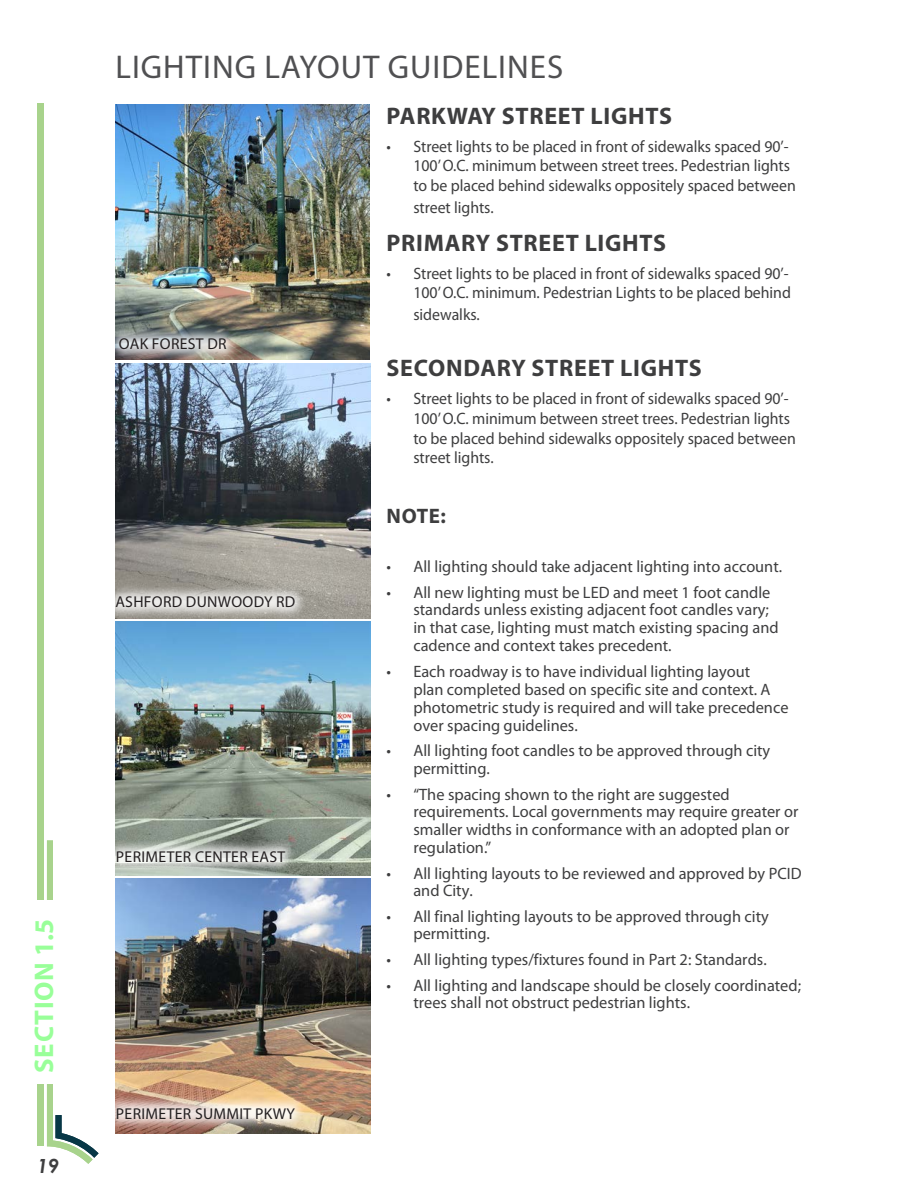
<style>
.page{position:relative;width:918px;height:1188px;background:#fff}
.page>*{position:absolute;margin:0;border:0;box-sizing:border-box;transform-origin:0 0}
.t1{font:33px "Myriad Pro";letter-spacing:.03em;color:#505052}
.t2{font:700 27px "Myriad Pro";letter-spacing:.03em;color:#9f9}
.t3{font:700 24px "Myriad Pro";letter-spacing:.03em;color:#3e3e3f}
.t4{font:700 21px "Myriad Pro";color:#3e3e3f}
.t5{font:italic 700 19.5px "Century Gothic";color:#3e3e3f}
.t6{font:16.5px/17.7px "Myriad Pro";color:#3e3e3f}
.t7{font:16.5px/19.8px "Myriad Pro";color:#3e3e3f;scale:.96 1}
.t8{font:15.75px "Myriad Pro";letter-spacing:.02em;color:#231f20}
</style>
<div class="page">
<svg style="left:47px;top:840px;width:52px;height:324px"></svg>
<div style="left:37px;top:103px;width:6px;height:1043px;background:#a8d38c"></div>
<div style="left:31px;top:900px;width:26px;height:184px;background:#fff"></div>
<img style="left:115px;top:104px;width:255px;height:255px">
<img style="left:116px;top:363px;width:254px;height:255px">
<img style="left:116px;top:621px;width:254px;height:255px">
<img style="left:116px;top:879px;width:254px;height:254px">
<div style="left:107px;top:326px;width:132px;height:36px;background:#fff;opacity:.84"></div>
<div style="left:103px;top:584px;width:204px;height:36px;background:#fff;opacity:.84"></div>
<div style="left:104px;top:839px;width:194px;height:36px;background:#fff;opacity:.84"></div>
<div style="left:104px;top:1095px;width:203px;height:37px;background:#fff;opacity:.84"></div>
<h2 class="t2" style="left:27px;top:1073px;width:156px;rotate:-90deg">SECTION 1.5</h2>
<p class="t5" style="left:37px;top:1151px;width:24px">19</p>
<h1 class="t1" style="left:116px;top:46px;width:449px">LIGHTING LAYOUT GUIDELINES</h1>
<p class="t8" style="left:119px;top:334px;width:109px">OAK FOREST DR</p>
<p class="t8" style="left:115px;top:592px;width:182px">ASHFORD DUNWOODY RD</p>
<p class="t8" style="left:116px;top:847px;width:171px">PERIMETER CENTER EAST</p>
<p class="t8" style="left:116px;top:1104px;width:180px">PERIMETER SUMMIT PKWY</p>
<h3 class="t3" style="left:387px;top:100px;width:287px">PARKWAY STREET LIGHTS</h3>
<p class="t7" style="left:413px;top:136px;width:400px;text-indent:-27px">• Street lights to be placed in front of sidewalks spaced 90’-<br>100’ O.C. minimum between street trees. Pedestrian lights to be placed behind sidewalks oppositely spaced between</p>
<p class="t7" style="left:413px;top:197px;width:85px">street lights.</p>
<h3 class="t3" style="left:387px;top:227px;width:281px">PRIMARY STREET LIGHTS</h3>
<p class="t7" style="left:386px;top:263px;width:423px;text-align:right">• Street lights to be placed in front of sidewalks spaced 90’-<br>100’ O.C. minimum. Pedestrian Lights to be placed behind</p>
<p class="t7" style="left:413px;top:304px;width:71px">sidewalks.</p>
<h3 class="t3" style="left:387px;top:353px;width:317px">SECONDARY STREET LIGHTS</h3>
<p class="t7" style="left:413px;top:388px;width:400px;text-indent:-27px">• Street lights to be placed in front of sidewalks spaced 90’- 100’ O.C. minimum between street trees. Pedestrian lights to be placed behind sidewalks oppositely spaced between street lights.</p>
<p class="t4" style="left:387px;top:502px;width:61px">NOTE:</p>
<p class="t6" style="left:386px;top:557px;width:397px">• All lighting should take adjacent lighting into account.</p>
<p class="t6" style="left:413px;top:583px;width:367px;text-indent:-27px">• All new lighting must be LED and meet 1 foot candle standards unless existing adjacent foot candles vary; in that case, lighting must match existing spacing and cadence and context takes precedent.</p>
<p class="t6" style="left:413px;top:662px;width:377px;text-indent:-27px">• Each roadway is to have individual lighting layout<br>plan completed based on specific site and context. A photometric study is required and will take precedence over spacing guidelines.</p>
<p class="t6" style="left:413px;top:742px;width:358px;line-height:17.2px;text-indent:-27px">• All lighting foot candles to be approved through city permitting.</p>
<p class="t6" style="left:413px;top:785px;width:387px;text-indent:-27px">• “The spacing shown to the right are suggested requirements. Local governments may require greater or smaller widths in conformance with an adopted plan or regulation.”</p>
<p class="t6" style="left:413px;top:864px;width:390px;line-height:17.2px;text-indent:-27px">• All lighting layouts to be reviewed and approved by PCID and City.</p>
<p class="t6" style="left:413px;top:907px;width:357px;line-height:17.2px;text-indent:-27px">• All final lighting layouts to be approved through city permitting.</p>
<p class="t6" style="left:386px;top:950px;width:382px">• All lighting types/fixtures found in Part 2: Standards.</p>
<p class="t6" style="left:413px;top:976px;width:389px;line-height:17.2px;text-indent:-27px">• All lighting and landscape should be closely coordinated; trees shall not obstruct pedestrian lights.</p>
</div>
